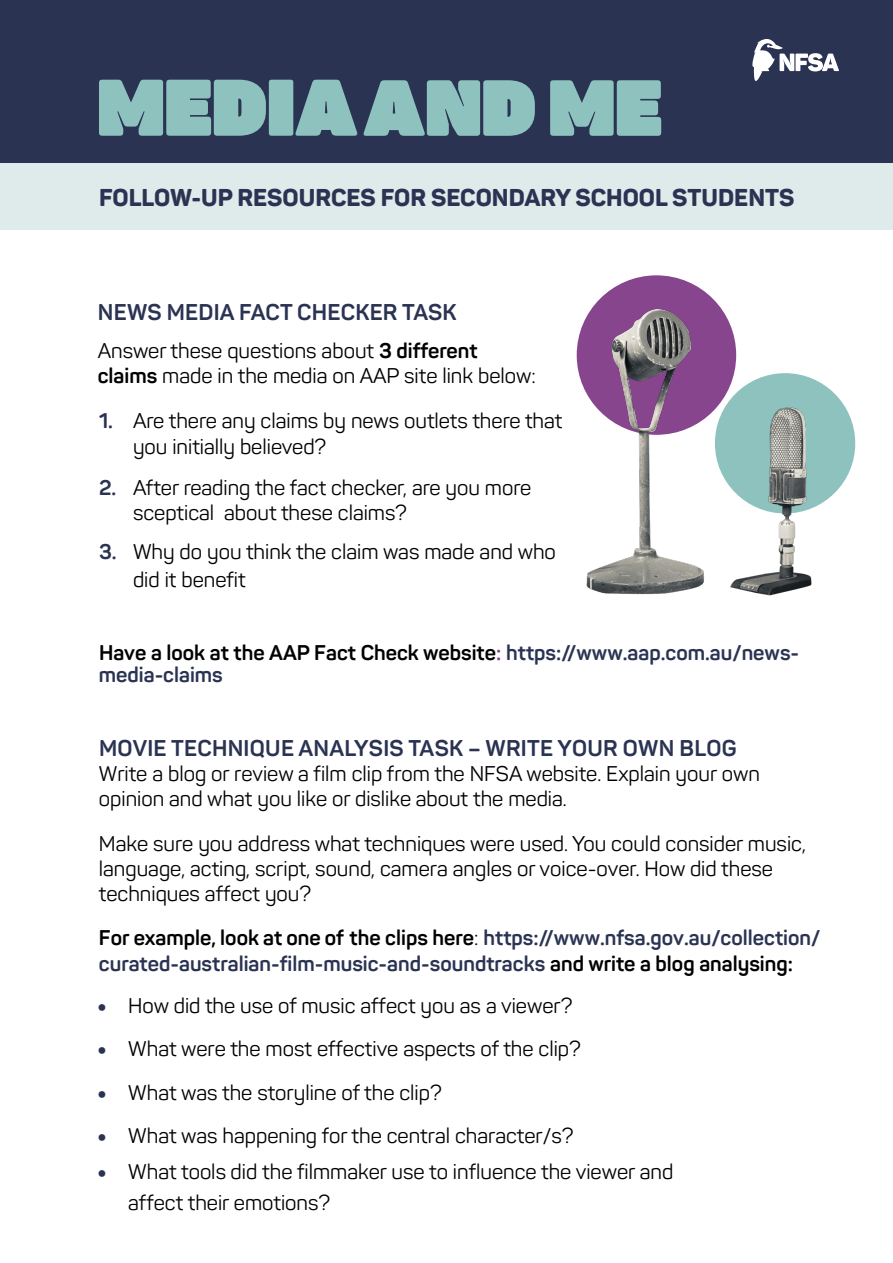
<style>
.page{position:relative;width:893px;height:1263px;background:#fff}
.page>*{position:absolute;margin:0;border:0;box-sizing:border-box;transform-origin:0 0}
.t1{font:800 24px "Panton";color:#2b3353}
.t2{font:700 22.5px "Panton";letter-spacing:.01em;color:#2b3353}
.t3{font:21px/25.2px "Panton";color:#000}
.t4{font:700 21px/21.5px "Panton";color:#2b3353}
.s1{font-weight:700}
.s2{font-weight:700;color:#2b3353}
.s3{color:#000}
.s4{color:#87458d}
.s5{font-weight:400;color:#000}
.s6{font-weight:900;color:#2b3353}
</style>
<div class="page">
<div style="left:0;top:0;width:893px;height:229px;background:#dfebeb"></div>
<div style="left:0;top:0;width:893px;height:162px;background:#2b3353"></div>
<svg style="left:99px;top:80px;width:562px;height:56px"></svg>
<svg style="left:752px;top:39px;width:87px;height:42px"></svg>
<img style="left:576px;top:275px;width:161px;height:320px">
<img style="left:675px;top:366px;width:178px;height:230px">
<p class="t1" style="left:99px;top:183px;width:697px">FOLLOW-UP RESOURCES FOR SECONDARY SCHOOL STUDENTS</p>
<p class="t2" style="left:98px;top:298px;width:360px">NEWS MEDIA FACT CHECKER TASK</p>
<p class="t3" style="left:98px;top:338px;width:439px">Answer these questions about <span class="s1">3 different claims</span> made in the media on AAP site link below:</p>
<p class="t3" style="left:133px;top:408px;width:431px;text-indent:-34px"><span class="s2">1.</span> Are there any claims by news outlets there that you initially believed?</p>
<p class="t3" style="left:133px;top:475px;width:400px;text-indent:-34px"><span class="s2">2.</span> After reading the fact checker, are you more sceptical about these claims?</p>
<p class="t3" style="left:133px;top:537px;width:424px;line-height:28.2px;text-indent:-34px"><span class="s2">3.</span> Why do you think the claim was made and who did it benefit</p>
<p class="t4" style="left:99px;top:642px;width:702px"><span class="s3">Have a look at the AAP Fact Check website</span><span class="s4">:</span> https://www.aap.com.au/news&shy;media-claims</p>
<p class="t2" style="left:99px;top:734px;width:639px">MOVIE TECHNIQUE ANALYSIS TASK – WRITE YOUR OWN BLOG</p>
<p class="t3" style="left:99px;top:761px;width:662px">Write a blog or review a film clip from the NFSA website. Explain your own opinion and what you like or dislike about the media.</p>
<p class="t3" style="left:99px;top:830px;width:708px">Make sure you address what techniques were used. You could consider music, language, acting, script, sound, camera angles or voice-over. How did these techniques affect you?</p>
<p class="t4" style="left:99px;top:925px;width:723px;line-height:25.2px"><span class="s3">For example, look at one of the clips here</span><span class="s5">:</span> https://www.nfsa.gov.au/collection/ curated-australian-film-music-and-soundtracks <span class="s3">and write a blog analysing:</span></p>
<p class="t3" style="left:98px;top:993px;width:475px"><span class="s6">•</span> How did the use of music affect you as a viewer?</p>
<p class="t3" style="left:98px;top:1036px;width:484px"><span class="s6">•</span> What were the most effective aspects of the clip?</p>
<p class="t3" style="left:98px;top:1079px;width:345px"><span class="s6">•</span> What was the storyline of the clip?</p>
<p class="t3" style="left:98px;top:1123px;width:477px"><span class="s6">•</span> What was happening for the central character/s?</p>
<p class="t3" style="left:128px;top:1155px;width:547px;line-height:31.2px;text-indent:-30px"><span class="s6">•</span> What tools did the filmmaker use to influence the viewer and affect their emotions?</p>
</div>
